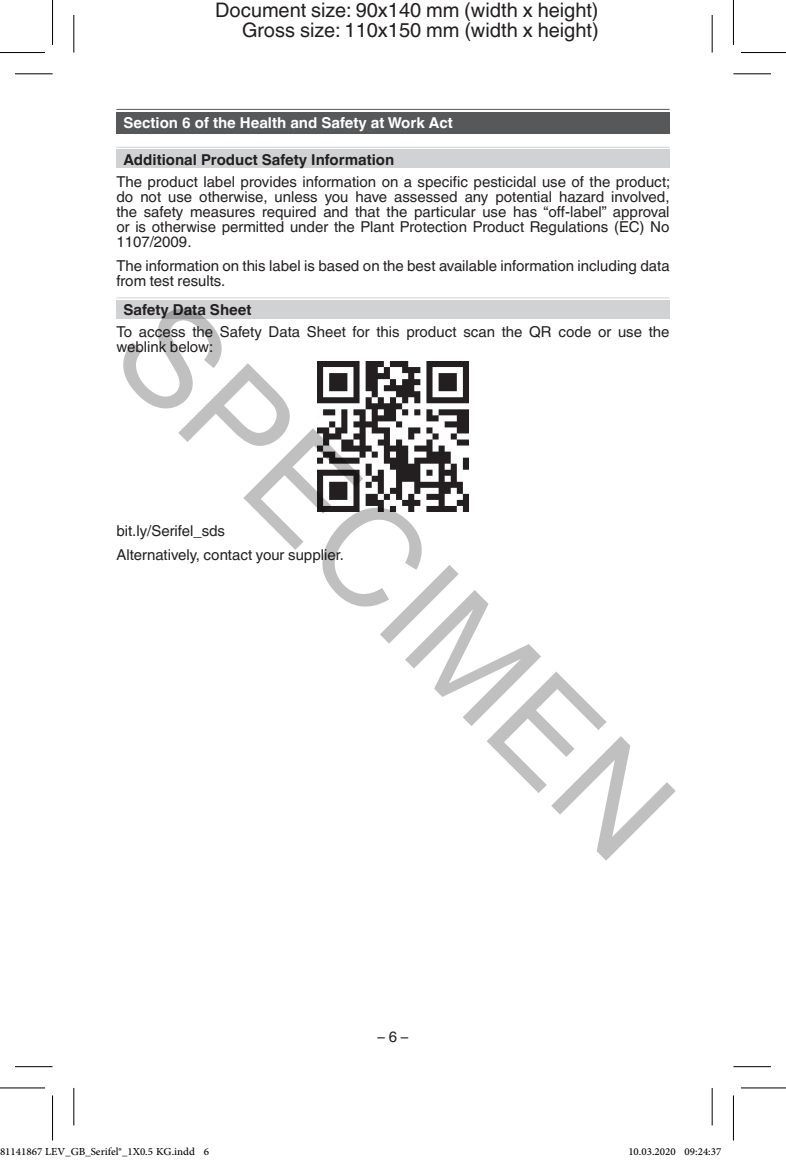
<style>
.page{position:relative;width:786px;height:1163px;background:#fff}
.page>*{position:absolute;margin:0;border:0;box-sizing:border-box;transform-origin:0 0}
.t1{font:137.5px "Arial";color:rgb(0 0 0/.25)}
.t2{font:20px/20px "Helvetica Linotype";color:#231f20;text-align:right}
.t3{font:15px/15px "Helvetica Linotype";color:#231f20}
.t4{font:15px "Adobe Arabic";color:#000}
.t5{font:700 15px "Helvetica Linotype";color:#231f20}
.t6{font:700 15px "Helvetica Linotype";color:#fff}
</style>
<div class="page">
<div style="left:116px;top:112px;width:553px;height:22px;background:#57585a"></div>
<hr style="left:116px;top:109px;width:553px;height:1px;background:#57585a">
<div style="left:116px;top:149px;width:553px;height:19px;background:#d1d2d4"></div>
<hr style="left:116px;top:147px;width:553px;height:1px;background:#d1d2d4">
<div style="left:116px;top:300px;width:553px;height:19px;background:#d1d2d4"></div>
<hr style="left:116px;top:297px;width:553px;height:1px;background:#d1d2d4">
<img style="left:318px;top:361px;width:150px;height:150px">
<hr style="left:15px;top:73px;width:37px;height:1px;background:#000">
<hr style="left:733px;top:73px;width:37px;height:1px;background:#000">
<hr style="left:15px;top:1065px;width:37px;height:1px;background:#000">
<hr style="left:733px;top:1065px;width:37px;height:1px;background:#000">
<hr style="left:73px;top:15px;width:1px;height:37px;background:#000">
<hr style="left:73px;top:1087px;width:1px;height:38px;background:#000">
<hr style="left:711px;top:15px;width:1px;height:37px;background:#000">
<hr style="left:711px;top:1087px;width:1px;height:38px;background:#000">
<hr style="left:0;top:52px;width:45px;height:1px;background:#000">
<hr style="left:740px;top:52px;width:45px;height:1px;background:#000">
<hr style="left:0;top:1087px;width:45px;height:1px;background:#000">
<hr style="left:740px;top:1087px;width:45px;height:1px;background:#000">
<hr style="left:52px;top:0;width:1px;height:45px;background:#000">
<hr style="left:52px;top:1095px;width:1px;height:45px;background:#000">
<hr style="left:732px;top:0;width:1px;height:45px;background:#000">
<hr style="left:732px;top:1095px;width:1px;height:45px;background:#000">
<div style="left:670px;top:1147px;width:5px;height:8px;border:1px solid #fff;border-radius:50%"></div>
<svg style="left:670px;top:1147px;width:4px;height:8px"></svg>
<div style="left:684px;top:1147px;width:5px;height:8px;border:1px solid #fff;border-radius:50%"></div>
<svg style="left:685px;top:1147px;width:4px;height:8px"></svg>
<h2 class="t2" style="left:215px;top:0;width:385px">Document size: 90x140 mm (width x height)<br>Gross size: 110x150 mm (width x height)</h2>
<p class="t6" style="left:123px;top:114px;width:331px">Section 6 of the Health and Safety at Work Act</p>
<p class="t5" style="left:123px;top:150px;width:272px">Additional Product Safety Information</p>
<p class="t3" style="left:116px;top:174px;width:555px;text-align:justify">The product label provides information on a specific pesticidal use of the product; do not use otherwise, unless you have assessed any potential hazard involved, the safety measures required and that the particular use has “off-label” approval or is otherwise permitted under the Plant Protection Product Regulations (EC) No 1107/2009.</p>
<p class="t3" style="left:116px;top:258px;width:554px">The information on this label is based on the best available information including data from test results.</p>
<p class="t5" style="left:123px;top:301px;width:129px">Safety Data Sheet</p>
<p class="t3" style="left:116px;top:325px;width:554px">To access the Safety Data Sheet for this product scan the QR code or use the weblink below:</p>
<h1 class="t1" style="left:207px;top:259px;width:720px;rotate:45deg">SPECIMEN</h1>
<p class="t3" style="left:116px;top:518px;width:229px;line-height:24px">bit.ly/Serifel_sds<br>Alternatively, contact your supplier.</p>
<p class="t3" style="left:377px;top:1029px;width:32px">– 6 –</p>
<p class="t4" style="left:0;top:1141px;width:210px">81141867 LEV_GB_Serifel®_1X0.5 KG.indd 6</p>
<p class="t4" style="left:628px;top:1141px;width:94px">10.03.2020 09:24:37</p>
</div>
